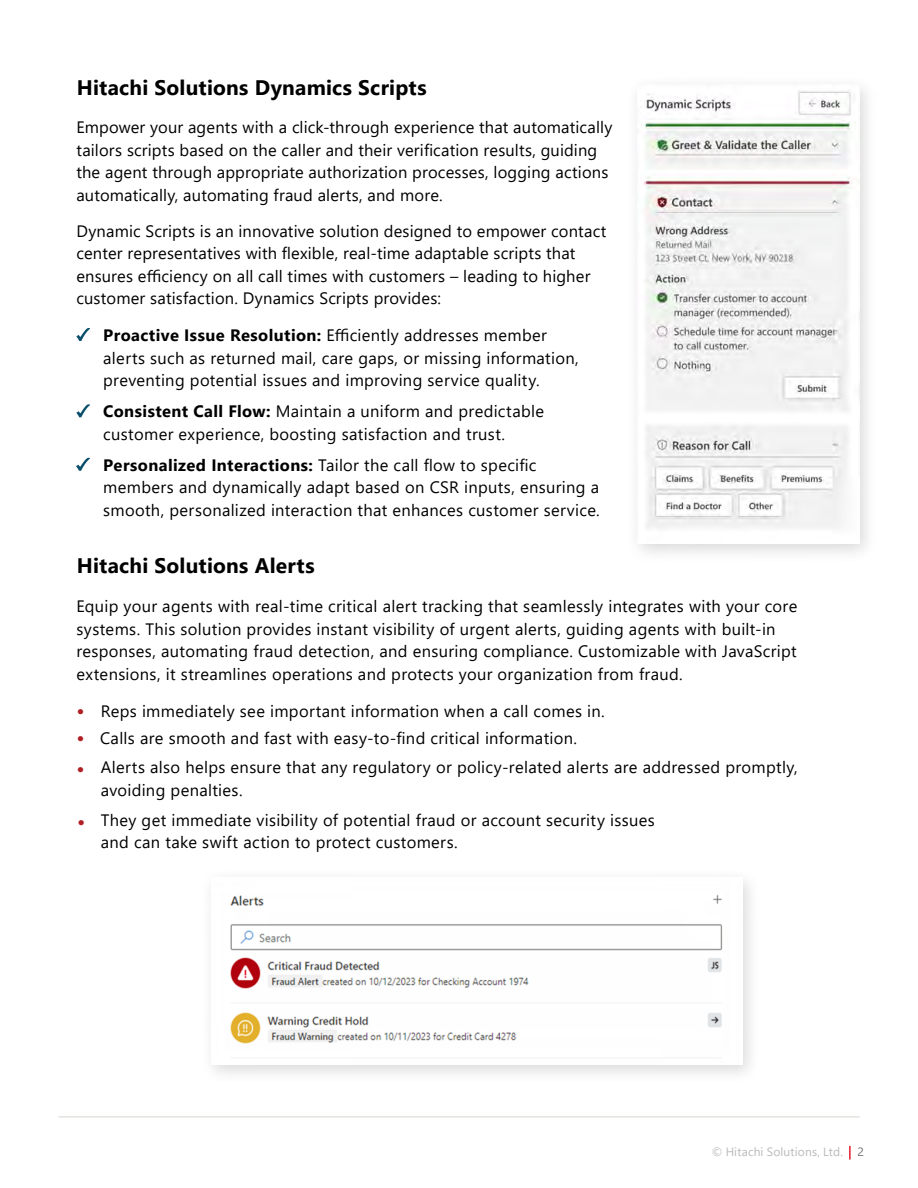
<style>
.page{position:relative;width:918px;height:1188px;background:#fff}
.page>*{position:absolute;margin:0;border:0;box-sizing:border-box;transform-origin:0 0}
.t1{font:700 21px "Segoe UI";letter-spacing:.01em;color:#000}
.t2{font:700 19.5px/27px "Segoe UI";color:#b01f23}
.t3{font:16.5px/22.5px "Segoe UI";letter-spacing:.02em;color:#000}
.t4{font:12px "Segoe UI";letter-spacing:.015em;color:#b9b9b9}
.s1{font-weight:700}
.s2{color:#717174}
</style>
<div class="page">
<svg style="left:76px;top:404px;width:14px;height:13px"></svg>
<svg style="left:76px;top:328px;width:14px;height:13px"></svg>
<svg style="left:76px;top:458px;width:14px;height:13px"></svg>
<div style="left:626px;top:74px;width:253px;height:490px;background:#000;opacity:.15"></div>
<img style="left:637px;top:84px;width:223px;height:459px">
<div style="left:200px;top:867px;width:561px;height:218px;background:#000;opacity:.15"></div>
<img style="left:211px;top:877px;width:531px;height:187px">
<svg style="left:849px;top:1146px;width:1px;height:13px"></svg>
<hr style="left:58px;top:1117px;width:802px;height:1px;background:#d7d5cf">
<p class="t1" style="left:77px;top:67px;width:351px">Hitachi Solutions Dynamics Scripts</p>
<p class="t3" style="left:76px;top:115px;width:537px">Empower your agents with a click-through experience that automatically tailors scripts based on the caller and their verification results, guiding the agent through appropriate authorization processes, logging actions automatically, automating fraud alerts, and more.</p>
<p class="t3" style="left:76px;top:218px;width:532px">Dynamic Scripts is an innovative solution designed to empower contact center representatives with flexible, real-time adaptable scripts that ensures efficiency on all call times with customers – leading to higher customer satisfaction. Dynamics Scripts provides:</p>
<p class="t3" style="left:103px;top:323px;width:477px"><span class="s1">Proactive Issue Resolution:</span> Efficiently addresses member alerts such as returned mail, care gaps, or missing information, preventing potential issues and improving service quality.</p>
<p class="t3" style="left:103px;top:399px;width:442px"><span class="s1">Consistent Call Flow:</span> Maintain a uniform and predictable customer experience, boosting satisfaction and trust.</p>
<p class="t3" style="left:103px;top:452px;width:498px"><span class="s1">Personalized Interactions:</span> Tailor the call flow to specific members and dynamically adapt based on CSR inputs, ensuring a smooth, personalized interaction that enhances customer service.</p>
<p class="t1" style="left:77px;top:546px;width:239px">Hitachi Solutions Alerts</p>
<p class="t3" style="left:76px;top:594px;width:723px">Equip your agents with real-time critical alert tracking that seamlessly integrates with your core systems. This solution provides instant visibility of urgent alerts, guiding agents with built-in responses, automating fraud detection, and ensuring compliance. Customizable with JavaScript extensions, it streamlines operations and protects your organization from fraud.</p>
<p class="t2" style="left:76px;top:695px;width:10px">• •</p>
<p class="t3" style="left:100px;top:696px;width:506px;line-height:27px">Reps immediately see important information when a call comes in.<br>Calls are smooth and fast with easy-to-find critical information.</p>
<p class="t2" style="left:76px;top:753px;width:10px">•</p>
<p class="t2" style="left:77px;top:806px;width:10px">•</p>
<p class="t3" style="left:101px;top:755px;width:698px">Alerts also helps ensure that any regulatory or policy-related alerts are addressed promptly, avoiding penalties.</p>
<p class="t3" style="left:101px;top:807px;width:555px">They get immediate visibility of potential fraud or account security issues and can take swift action to protect customers.</p>
<p class="t4" style="left:712px;top:1140px;width:154px">© Hitachi Solutions, Ltd. <span class="s2">2</span></p>
</div>
